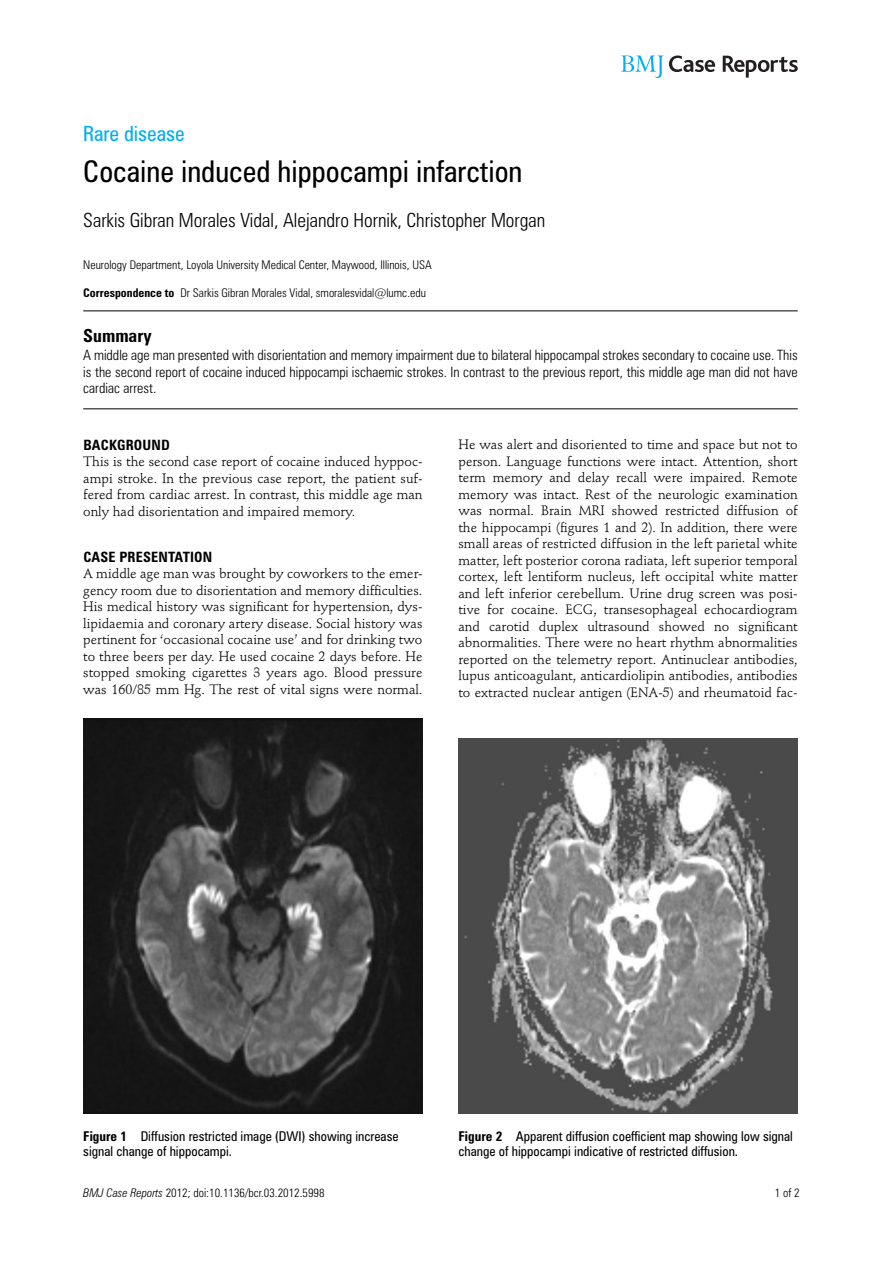
<style>
.page{position:relative;width:893px;height:1263px;background:#fff}
.page>*{position:absolute;margin:0;border:0;box-sizing:border-box;transform-origin:0 0}
.t1{font:condensed 30px "Zurich BT";color:#000}
.t2{font:condensed 21px "Zurich BT";color:#00aeef}
.t3{font:300 condensed 19.5px "Zurich BT";color:#000}
.t4{font:700 condensed 18px "Zurich BT";color:#000}
.t5{font:300 condensed 14.25px/16.5px "Zurich BT";color:#000;text-align:justify}
.t6{font:700 condensed 14.25px "Zurich BT";letter-spacing:.015em;color:#000}
.t7{font:13.5px/16.5px "Stempel Schneidler Std";color:#000;text-align:justify}
.t8{font:condensed 13.5px/15px "Zurich BT";color:#000}
.t9{font:300 condensed 12px "Zurich BT";color:#000}
.s1{font-weight:700}
.s2{font-style:italic}
</style>
<div class="page">
<svg style="left:621px;top:56px;width:94px;height:22px"></svg>
<svg style="left:723px;top:56px;width:75px;height:22px"></svg>
<hr style="left:83px;top:311px;width:715px;height:1px;background:#000">
<hr style="left:83px;top:409px;width:715px;height:1px;background:#000">
<img style="left:83px;top:718px;width:339px;height:396px">
<img style="left:458px;top:739px;width:339px;height:375px">
<h2 class="t2" style="left:83px;top:126px;width:103px">Rare disease</h2>
<h1 class="t1" style="left:83px;top:160px;width:441px">Cocaine induced hippocampi infarction</h1>
<h3 class="t3" style="left:83px;top:213px;width:464px">Sarkis Gibran Morales Vidal, Alejandro Hornik, Christopher Morgan</h3>
<p class="t9" style="left:83px;top:260px;width:350px">Neurology Department, Loyola University Medical Center, Maywood, Illinois, USA</p>
<p class="t9" style="left:83px;top:288px;width:344px"><span class="s1">Correspondence to</span> Dr Sarkis Gibran Morales Vidal, smoralesvidal@lumc.edu</p>
<h3 class="t4" style="left:83px;top:329px;width:70px">Summary</h3>
<p class="t5" style="left:83px;top:348px;width:716px">A middle age man presented with disorientation and memory impairment due to bilateral hippocampal strokes secondary to cocaine use. This is the second report of cocaine induced hippocampi ischaemic strokes. In contrast to the previous report, this middle age man did not have cardiac arrest.</p>
<p class="t6" style="left:83px;top:440px;width:88px">BACKGROUND</p>
<p class="t7" style="left:83px;top:455px;width:341px">This is the second case report of cocaine induced hyppoc&shy;ampi stroke. In the previous case report, the patient suf&shy;fered from cardiac arrest. In contrast, this middle age man only had disorientation and impaired memory.</p>
<p class="t6" style="left:83px;top:551px;width:130px">CASE PRESENTATION</p>
<p class="t7" style="left:83px;top:566px;width:341px">A middle age man was brought by coworkers to the emer&shy;gency room due to disorientation and memory difficulties.<br>His medical history was significant for hypertension, dys&shy;lipidaemia and coronary artery disease. Social history was pertinent for ‘occasional cocaine use’ and for drinking two to three beers per day. He used cocaine 2 days before. He stopped smoking cigarettes 3 years ago. Blood pressure was 160/85 mm Hg. The rest of vital signs were normal.</p>
<p class="t7" style="left:458px;top:438px;width:341px">He was alert and disoriented to time and space but not to person. Language functions were intact. Attention, short term memory and delay recall were impaired. Remote memory was intact. Rest of the neurologic examination was normal. Brain MRI showed restricted diffusion of the hippocampi ( figures 1 and 2 ). In addition, there were small areas of restricted diffusion in the left parietal white matter, left posterior corona radiata, left superior temporal cortex, left lentiform nucleus, left occipital white matter and left inferior cerebellum. Urine drug screen was posi&shy;tive for cocaine. ECG, transesophageal echocardiogram and carotid duplex ultrasound showed no significant abnormalities. There were no heart rhythm abnormalities reported on the telemetry report. Antinuclear antibodies, lupus anticoagulant, anticardiolipin antibodies, antibodies to extracted nuclear antigen (ENA-5) and rheumatoid fac-</p>
<p class="t8" style="left:83px;top:1130px;width:317px"><span class="s1">Figure 1</span> Diffusion restricted image (DWI) showing increase signal change of hippocampi.</p>
<p class="t8" style="left:458px;top:1130px;width:336px"><span class="s1">Figure 2</span> Apparent diffusion coefficient map showing low signal change of hippocampi indicative of restricted diffusion.</p>
<p class="t9" style="left:83px;top:1188px;width:243px"><span class="s2">BMJ Case Reports</span> 2012; doi:10.1136/bcr.03.2012.5998</p>
<p class="t9" style="left:775px;top:1188px;width:26px">1 of 2</p>
</div>
